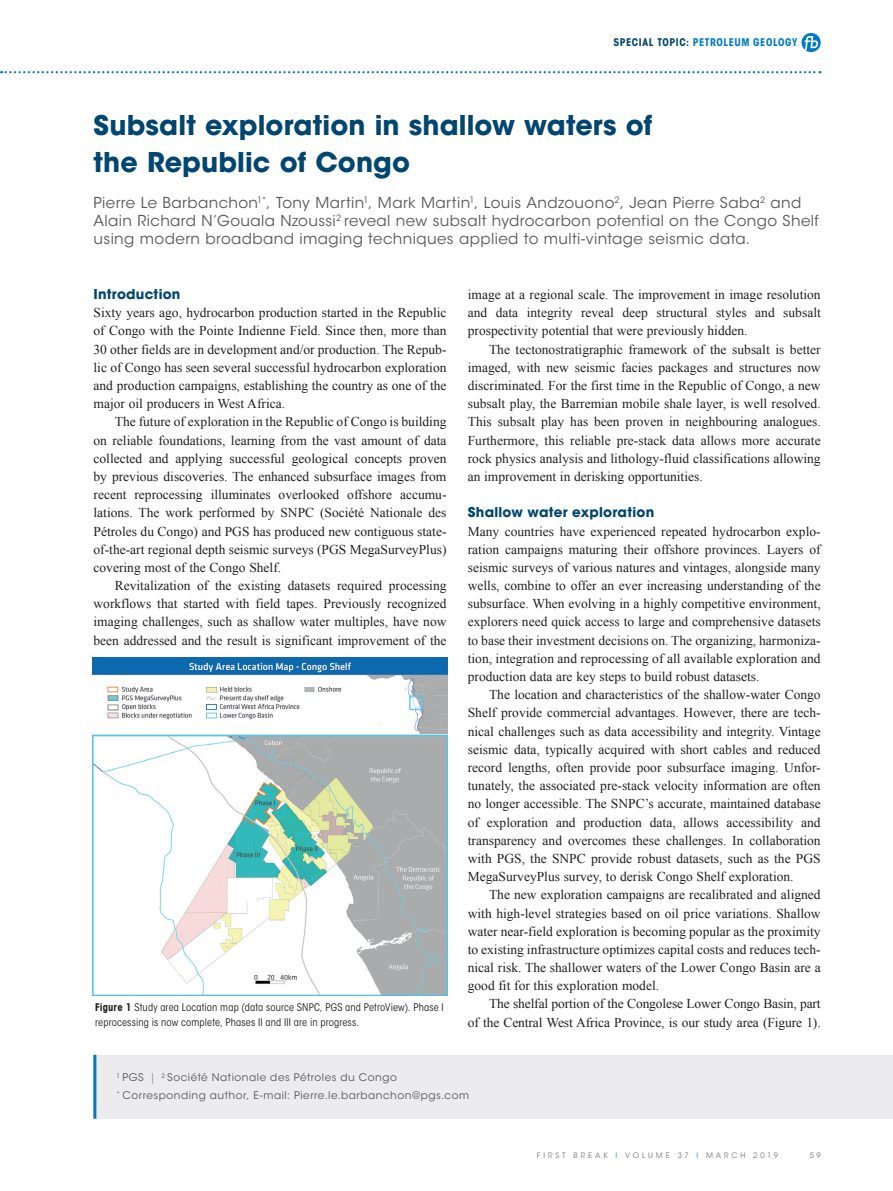
<style>
.page{position:relative;width:893px;height:1191px;background:#fff}
.page>*{position:absolute;margin:0;border:0;box-sizing:border-box;transform-origin:0 0}
.t1{font:700 27px/36.3px "ITC Avant Garde Std";letter-spacing:.005em;color:#004670}
.t2{font:15px/18.1px "ITC Avant Garde Std";letter-spacing:.025em;color:#57585a}
.t3{font:13.5px/18.1px "Times New Roman";color:#231f20;text-align:justify}
.t4{font:700 13.5px "ITC Avant Garde Std";letter-spacing:.015em;color:#004670}
.t5{font:condensed 10.5px/15px "ITC Avant Garde Std";letter-spacing:.015em;color:#231f20}
.t6{font:10.5px/18.1px "ITC Avant Garde Std";letter-spacing:.05em;color:#57585a}
.t7{font:700 condensed 10.5px "ITC Avant Garde Std";letter-spacing:.05em;color:#007ac2}
.t8{font:7.5px "ITC Avant Garde Std";letter-spacing:.385em;color:#787a7d}
.s1{color:#004670}
.s2{font-weight:700}
.s3{color:#939598}
.s4{color:#1c8acb}
</style>
<div class="page">
<svg style="left:801px;top:33px;width:20px;height:19px"></svg>
<svg style="left:1px;top:71px;width:820px;height:2px"></svg>
<div style="left:93px;top:1054px;width:800px;height:64px;background:#ececee"></div>
<hr style="left:93px;top:1054px;width:3px;height:64px;background:#007ac2">
<img style="left:92px;top:657px;width:356px;height:338px">
<p class="t7" style="left:613px;top:36px;width:185px"><span class="s1">SPECIAL TOPIC:</span> PETROLEUM GEOLOGY</p>
<h1 class="t1" style="left:94px;top:107px;width:560px">Subsalt exploration in shallow waters of the Republic of Congo</h1>
<p class="t2" style="left:94px;top:194px;width:727px">Pierre Le Barbanchon<sup>1*</sup>, Tony Martin<sup>1</sup>, Mark Martin<sup>1</sup>, Louis Andzouono<sup>2</sup>, Jean Pierre Saba<sup>2</sup> and<br>Alain Richard N’Gouala Nzoussi<sup>2</sup> reveal new subsalt hydrocarbon potential on the Congo Shelf using modern broadband imaging techniques applied to multi-vintage seismic data.</p>
<p class="t4" style="left:94px;top:285px;width:88px">Introduction</p>
<p class="t3" style="left:94px;top:303px;width:354px">Sixty years ago, hydrocarbon production started in the Republic of Congo with the Pointe Indienne Field. Since then, more than 30 other fields are in development and/or production. The Repub&shy;lic of Congo has seen several successful hydrocarbon exploration and production campaigns, establishing the country as one of the major oil producers in West Africa.</p>
<p class="t3" style="left:94px;top:412px;width:354px;text-indent:21px">The future of exploration in the Republic of Congo is building on reliable foundations, learning from the vast amount of data collected and applying successful geological concepts proven by previous discoveries. The enhanced subsurface images from recent reprocessing illuminates overlooked offshore accumu&shy;lations. The work performed by SNPC (Société Nationale des Pétroles du Congo) and PGS has produced new contiguous state&shy;of-the-art regional depth seismic surveys (PGS MegaSurveyPlus) covering most of the Congo Shelf.</p>
<p class="t3" style="left:94px;top:576px;width:354px;text-indent:21px">Revitalization of the existing datasets required processing workflows that started with field tapes. Previously recognized imaging challenges, such as shallow water multiples, have now been addressed and the result is significant improvement of the</p>
<p class="t5" style="left:95px;top:1000px;width:350px"><span class="s2">Figure 1</span> Study area Location map (data source SNPC, PGS and PetroView). Phase I reprocessing is now complete, Phases II and III are in progress.</p>
<p class="t3" style="left:468px;top:285px;width:355px">image at a regional scale. The improvement in image resolution and data integrity reveal deep structural styles and subsalt prospectivity potential that were previously hidden.</p>
<p class="t3" style="left:468px;top:340px;width:354px;text-indent:21px">The tectonostratigraphic framework of the subsalt is better imaged, with new seismic facies packages and structures now discriminated. For the first time in the Republic of Congo, a new subsalt play, the Barremian mobile shale layer, is well resolved.<br>This subsalt play has been proven in neighbouring analogues.<br>Furthermore, this reliable pre-stack data allows more accurate rock physics analysis and lithology-fluid classifications allowing an improvement in derisking opportunities.</p>
<p class="t4" style="left:468px;top:503px;width:188px">Shallow water exploration</p>
<p class="t3" style="left:468px;top:522px;width:354px">Many countries have experienced repeated hydrocarbon explo&shy;ration campaigns maturing their offshore provinces. Layers of seismic surveys of various natures and vintages, alongside many wells, combine to offer an ever increasing understanding of the subsurface. When evolving in a highly competitive environment, explorers need quick access to large and comprehensive datasets to base their investment decisions on. The organizing, harmoniza&shy;tion, integration and reprocessing of all available exploration and production data are key steps to build robust datasets.</p>
<p class="t3" style="left:468px;top:685px;width:354px;text-indent:21px">The location and characteristics of the shallow-water Congo Shelf provide commercial advantages. However, there are tech&shy;nical challenges such as data accessibility and integrity. Vintage seismic data, typically acquired with short cables and reduced record lengths, often provide poor subsurface imaging. Unfor&shy;tunately, the associated pre-stack velocity information are often no longer accessible. The SNPC’s accurate, maintained database of exploration and production data, allows accessibility and transparency and overcomes these challenges. In collaboration with PGS, the SNPC provide robust datasets, such as the PGS MegaSurveyPlus survey, to derisk Congo Shelf exploration.</p>
<p class="t3" style="left:468px;top:885px;width:354px;text-indent:21px">The new exploration campaigns are recalibrated and aligned with high-level strategies based on oil price variations. Shallow water near-field exploration is becoming popular as the proximity to existing infrastructure optimizes capital costs and reduces tech&shy;nical risk. The shallower waters of the Lower Congo Basin are a good fit for this exploration model.</p>
<p class="t3" style="left:468px;top:994px;width:354px;text-align:right">The shelfal portion of the Congolese Lower Congo Basin, part<br>of the Central West Africa Province, is our study area (Figure 1).</p>
<p class="t6" style="left:117px;top:1068px;width:354px"><sup>1</sup> PGS <span class="s3">|</span> <sup>2</sup> Société Nationale des Pétroles du Congo<br><sup>*</sup> Corresponding author, E-mail: Pierre.le.barbanchon@pgs.com</p>
<p class="t8" style="left:537px;top:1151px;width:243px">FIRST BREAK <span class="s4">I</span> VOLUME 37 <span class="s4">I</span> MARCH 2019</p>
<p class="t8" style="left:810px;top:1151px;width:12px">5 9</p>
</div>
